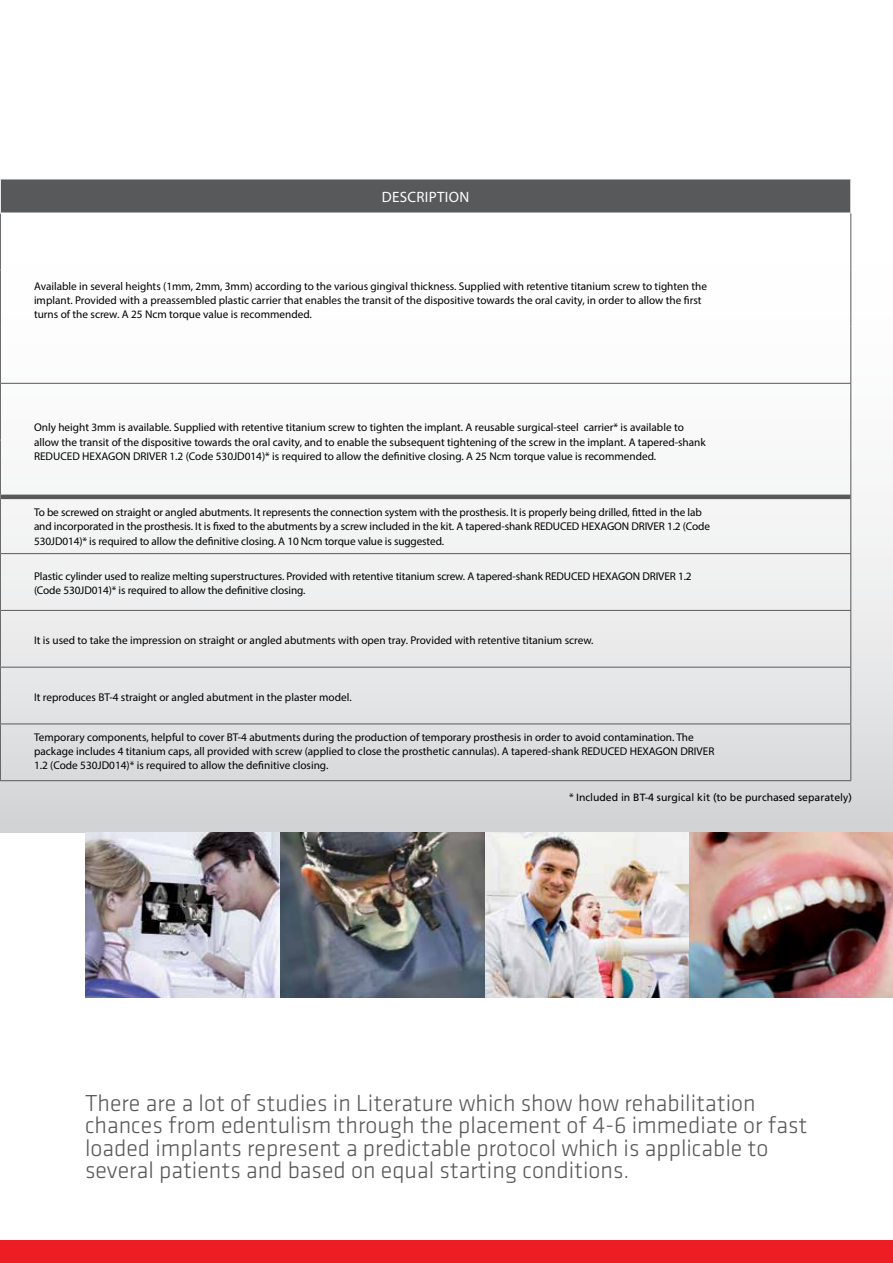
<style>
.page{position:relative;width:893px;height:1263px;background:#fff}
.page>*{position:absolute;margin:0;border:0;box-sizing:border-box;transform-origin:0 0}
.t1{font:300 24px/22.5px "Klavika";color:#58595b}
.t2{font:15px "Myriad Pro";color:#fff}
.t3{font:11.25px/14.2px "Myriad Pro";color:#000}
.t4{font:10.5px "Frutiger LT Std";color:#000}
.s1{font-family:"Myriad Pro";font-size:11.25px}
</style>
<div class="page">
<div style="left:0;top:0;width:893px;height:833px;background:linear-gradient(to bottom,#fff,#dddee0)"></div>
<div style="left:0;top:1240px;width:893px;height:23px;background:#ed1d24"></div>
<hr style="left:0;top:270px;width:1px;height:56px;background:#58595b">
<hr style="left:0;top:327px;width:1px;height:56px;background:#58595b">
<hr style="left:0;top:384px;width:1px;height:56px;background:#58595b">
<hr style="left:0;top:213px;width:1px;height:56px;background:#58595b">
<hr style="left:0;top:440px;width:1px;height:55px;background:#58595b">
<hr style="left:0;top:499px;width:1px;height:54px;background:#58595b">
<hr style="left:0;top:554px;width:1px;height:56px;background:#58595b">
<hr style="left:0;top:611px;width:1px;height:56px;background:#58595b">
<hr style="left:0;top:667px;width:1px;height:56px;background:#58595b">
<hr style="left:0;top:724px;width:1px;height:56px;background:#58595b">
<hr style="left:0;top:383px;width:851px;height:1px;background:#58595b">
<hr style="left:0;top:553px;width:851px;height:1px;background:#58595b">
<hr style="left:0;top:610px;width:851px;height:1px;background:#58595b">
<hr style="left:0;top:667px;width:851px;height:1px;background:#58595b">
<hr style="left:0;top:723px;width:851px;height:1px;background:#58595b">
<hr style="left:0;top:780px;width:851px;height:1px;background:#58595b">
<div style="left:0;top:179px;width:851px;height:34px;background:#58595b"></div>
<hr style="left:0;top:213px;width:851px;height:1px;background:#fff">
<hr style="left:850px;top:213px;width:1px;height:57px;background:#58595b">
<hr style="left:850px;top:270px;width:1px;height:57px;background:#58595b">
<hr style="left:850px;top:327px;width:1px;height:56px;background:#58595b">
<hr style="left:850px;top:384px;width:1px;height:56px;background:#58595b">
<hr style="left:850px;top:440px;width:1px;height:57px;background:#58595b">
<hr style="left:850px;top:497px;width:1px;height:56px;background:#58595b">
<hr style="left:850px;top:554px;width:1px;height:56px;background:#58595b">
<hr style="left:850px;top:611px;width:1px;height:56px;background:#58595b">
<hr style="left:850px;top:667px;width:1px;height:56px;background:#58595b">
<hr style="left:850px;top:724px;width:1px;height:56px;background:#58595b">
<hr style="left:0;top:495px;width:850px;height:4px;background:#58595b">
<img style="left:689px;top:832px;width:204px;height:165px">
<img style="left:85px;top:832px;width:196px;height:165px">
<img style="left:485px;top:832px;width:204px;height:165px">
<img style="left:281px;top:832px;width:204px;height:165px">
<h2 class="t2" style="left:382px;top:187px;width:9px">description</h2>
<p class="t3" style="left:34px;top:279px;width:674px">Available in several heights (1mm, 2mm, 3mm) according to the various gingival thickness. Supplied with retentive titanium screw to tighten the implant. Provided with a preassembled plastic carrier that enables the transit of the dispositive towards the oral cavity, in order to allow the first turns of the screw. A 25 Ncm torque value is recommended.</p>
<p class="t3" style="left:34px;top:420px;width:673px">Only height 3mm is available. Supplied with retentive titanium screw to tighten the implant. A reusable surgical-steel carrier* is available to allow the transit of the dispositive towards the oral cavity, and to enable the subsequent tightening of the screw in the implant. A tapered-shank<br>REDUCED HEXAGON DRIVER 1.2 (Code 530JD014)* is required to allow the definitive closing. A 25 Ncm torque value is recommended.</p>
<p class="t3" style="left:34px;top:505px;width:677px">To be screwed on straight or angled abutments. It represents the connection system with the prosthesis. It is properly being drilled, fitted in the lab and incorporated in the prosthesis. It is fixed to the abutments by a screw included in the kit. A tapered-shank REDUCED HEXAGON DRIVER 1.2 (Code<br>530JD014)* is required to allow the definitive closing. A 10 Ncm torque value is suggested.</p>
<p class="t3" style="left:34px;top:568px;width:659px">Plastic cylinder used to realize melting superstructures. Provided with retentive titanium screw. A tapered-shank REDUCED HEXAGON DRIVER 1.2 (Code 530JD014)* is required to allow the definitive closing.</p>
<p class="t3" style="left:34px;top:633px;width:561px">It is used to take the impression on straight or angled abutments with open tray. Provided with retentive titanium screw.</p>
<p class="t3" style="left:34px;top:689px;width:319px">It reproduces BT-4 straight or angled abutment in the plaster model.</p>
<p class="t3" style="left:34px;top:730px;width:682px">Temporary components, helpful to cover BT-4 abutments during the production of temporary prosthesis in order to avoid contamination. The package includes 4 titanium caps, all provided with screw (applied to close the prosthetic cannulas). A tapered-shank REDUCED HEXAGON DRIVER<br>1.2 (Code 530JD014)* is required to allow the definitive closing.</p>
<p class="t4" style="left:569px;top:791px;width:284px"><span class="s1">*</span> Included in BT-4 surgical kit (to be purchased separately)</p>
<p class="t1" style="left:85px;top:1092px;width:724px">There are a lot of studies in Literature which show how rehabilitation chances from edentulism through the placement of 4-6 immediate or fast loaded implants represent a predictable protocol which is applicable to several patients and based on equal starting conditions.</p>
</div>
